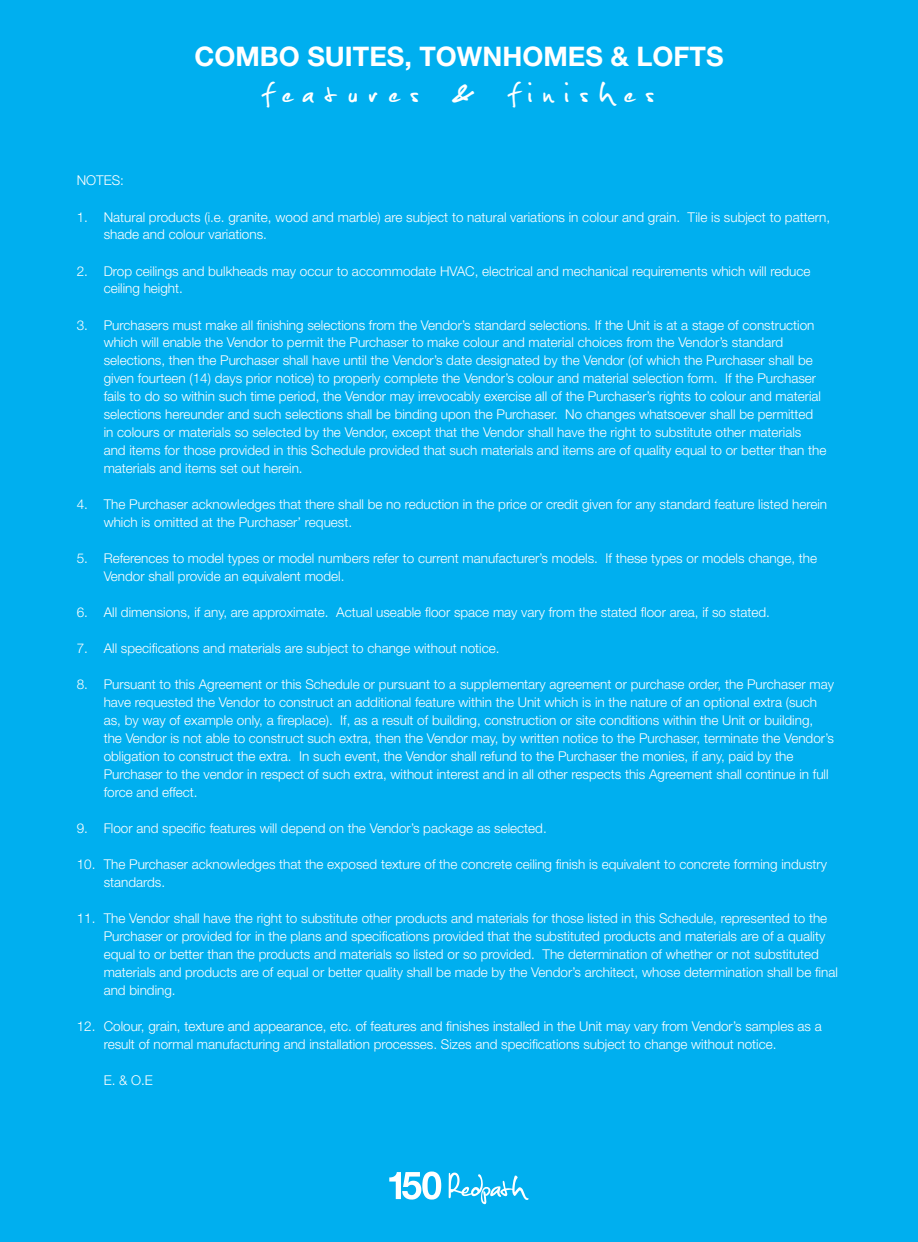
<style>
.page{position:relative;width:918px;height:1242px;background:#00afef}
.page>*{position:absolute;margin:0;border:0;box-sizing:border-box;transform-origin:0 0}
.t1{font:38.1px "Christopherhand";letter-spacing:.3em;color:#fff}
.t2{font:700 27px "Helvetica Neue LT Std";color:#fff}
.t3{font:300 13.5px/18px "Helvetica Neue LT Std";color:#fff}
</style>
<div class="page">
<svg style="left:449px;top:1173px;width:80px;height:32px"></svg>
<svg style="left:389px;top:1172px;width:52px;height:28px"></svg>
<h2 class="t2" style="left:194px;top:40px;width:531px">COMBO SUITES, TOWNHOMES &amp; LOFTS</h2>
<h1 class="t1" style="left:264px;top:77px;width:391px">features &amp; finishes</h1>
<p class="t3" style="left:77px;top:171px;width:10px">Not</p>
<p class="t3" style="left:104px;top:171px;width:22px">es:</p>
<p class="t3" style="left:104px;top:207px;width:728px;text-indent:-27px">1. Natural products (i.e. granite, wood and marble) are subject to natural variations in colour and grain. Tile is subject to pattern, shade and colour variations.</p>
<p class="t3" style="left:104px;top:261px;width:708px;text-indent:-27px">2. Drop ceilings and bulkheads may occur to accommodate HVAC, electrical and mechanical requirements which will reduce ceiling height.</p>
<p class="t3" style="left:104px;top:315px;width:724px;text-indent:-27px">3. Purchasers must make all finishing selections from the Vendor’s standard selections. If the Unit is at a stage of construction which will enable the Vendor to permit the Purchaser to make colour and material choices from the Vendor’s standard selections, then the Purchaser shall have until the Vendor’s date designated by the Vendor (of which the Purchaser shall be given fourteen (14) days prior notice) to properly complete the Vendor’s colour and material selection form. If the Purchaser fails to do so within such time period, the Vendor may irrevocably exercise all of the Purchaser’s rights to colour and material selections hereunder and such selections shall be binding upon the Purchaser. No changes whatsoever shall be permitted<br>in colours or materials so selected by the Vendor, except that the Vendor shall have the right to substitute other materials and items for those provided in this Schedule provided that such materials and items are of quality equal to or better than the materials and items set out herein.</p>
<p class="t3" style="left:104px;top:495px;width:725px;text-indent:-27px">4. The Purchaser acknowledges that there shall be no reduction in the price or credit given for any standard feature listed herein which is omitted at the Purchaser’ request.</p>
<p class="t3" style="left:104px;top:549px;width:715px;text-indent:-27px">5. References to model types or model numbers refer to current manufacturer’s models. If these types or models change, the<br>Vendor shall provide an equivalent model.</p>
<p class="t3" style="left:77px;top:603px;width:695px">6. All dimensions, if any, are approximate. Actual useable floor space may vary from the stated floor area, if so stated.</p>
<p class="t3" style="left:77px;top:639px;width:424px">7. All specifications and materials are subject to change without notice.</p>
<p class="t3" style="left:104px;top:675px;width:732px;text-indent:-27px">8. Pursuant to this Agreement or this Schedule or pursuant to a supplementary agreement or purchase order, the Purchaser may have requested the Vendor to construct an additional feature within the Unit which is in the nature of an optional extra (such as, by way of example only, a fireplace). If, as a result of building, construction or site conditions within the Unit or building, the Vendor is not able to construct such extra, then the Vendor may, by written notice to the Purchaser, terminate the Vendor’s obligation to construct the extra. In such event, the Vendor shall refund to the Purchaser the monies, if any, paid by the Purchaser to the vendor in respect of such extra, without interest and in all other respects this Agreement shall continue in full force and effect.</p>
<p class="t3" style="left:77px;top:819px;width:472px">9. Floor and specific features will depend on the Vendor’s package as selected.</p>
<p class="t3" style="left:104px;top:855px;width:725px;text-indent:-27px">10. The Purchaser acknowledges that the exposed texture of the concrete ceiling finish is equivalent to concrete forming industry standards.</p>
<p class="t3" style="left:104px;top:909px;width:736px;text-indent:-27px">11. The Vendor shall have the right to substitute other products and materials for those listed in this Schedule, represented to the Purchaser or provided for in the plans and specifications provided that the substituted products and materials are of a quality equal to or better than the products and materials so listed or so provided. The determination of whether or not substituted materials and products are of equal or better quality shall be made by the Vendor’s architect, whose determination shall be final and binding.</p>
<p class="t3" style="left:104px;top:1017px;width:720px;text-indent:-27px">12. Colour, grain, texture and appearance, etc. of features and finishes installed in the Unit may vary from Vendor’s samples as a result of normal manufacturing and installation processes. Sizes and specifications subject to change without notice.</p>
<p class="t3" style="left:104px;top:1071px;width:49px">E. &amp; O.E</p>
</div>
